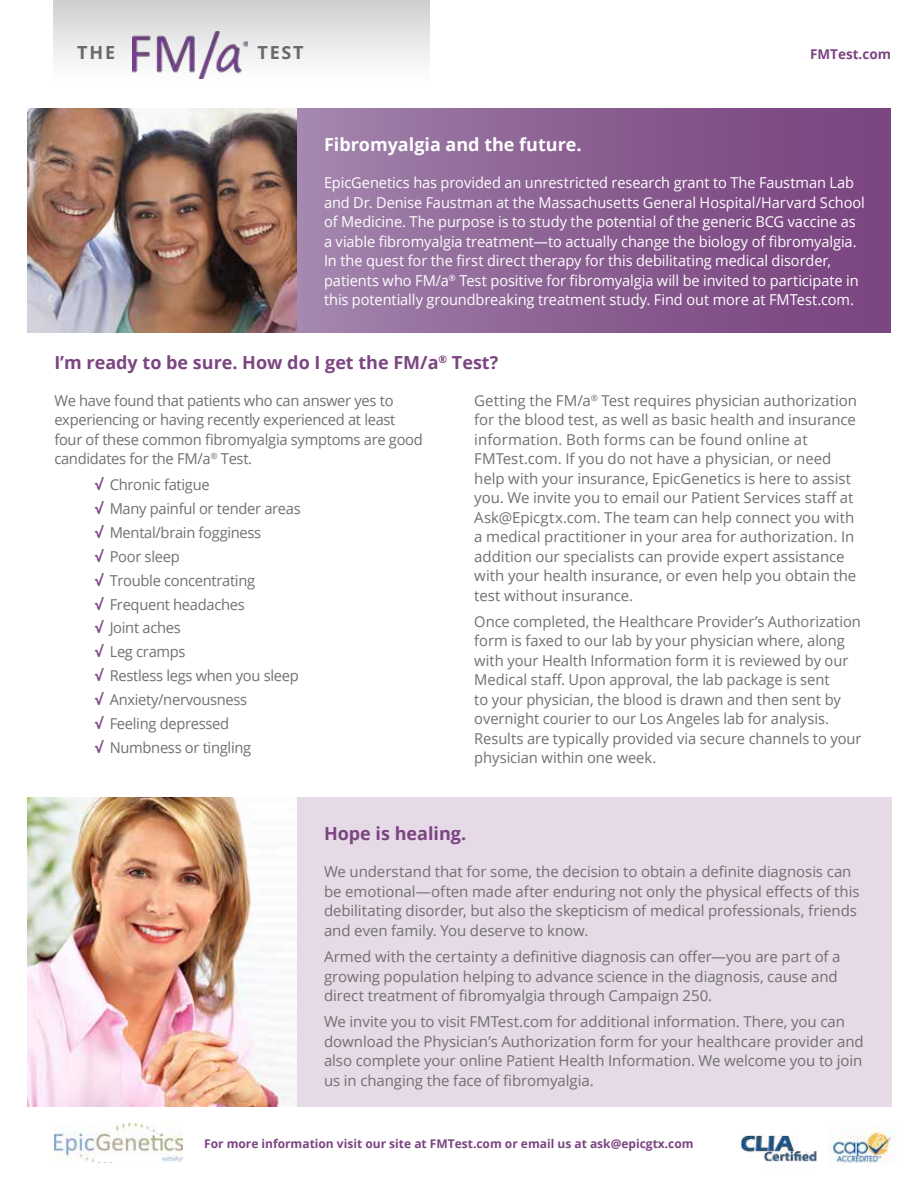
<style>
.page{position:relative;width:918px;height:1188px;background:#fff}
.page>*{position:absolute;margin:0;border:0;box-sizing:border-box;transform-origin:0 0}
.t1{font:700 18px "Open Sans";color:#7b4581}
.t2{font:700 18px "Open Sans";color:#fff}
.t3{font:700 18px "Open Sans";letter-spacing:.1em;color:#707070}
.t4{font:15px/19.5px "Open Sans";letter-spacing:-.005em;color:#707070}
.t5{font:15px/19.5px "Open Sans";letter-spacing:-.005em;color:#fff}
.t6{font:700 13.5px "Open Sans";color:#7b4581}
.t7{font:700 12px "Open Sans";color:#7b4581}
.s1{font-weight:700;color:#7b4581}
</style>
<div class="page">
<svg style="left:297px;top:109px;width:594px;height:224px;background:#8d6294"></svg>
<div style="left:27px;top:797px;width:864px;height:310px;background:#e5dae6"></div>
<img style="left:27px;top:109px;width:270px;height:224px">
<img style="left:27px;top:797px;width:270px;height:310px">
<img style="left:741px;top:1135px;width:76px;height:27px">
<img style="left:54px;top:1123px;width:129px;height:40px">
<div style="left:97px;top:1156px;width:65px;height:5px;background:#fff"></div>
<svg style="left:54px;top:0;width:376px;height:109px"></svg>
<img style="left:828px;top:1128px;width:69px;height:35px">
<p class="t3" style="left:77px;top:45px;width:39px">THE</p>
<p class="t3" style="left:257px;top:45px;width:48px">TEST</p>
<p class="t6" style="left:810px;top:49px;width:82px">FMTest.com</p>
<p class="t2" style="left:324px;top:137px;width:259px">Fibromyalgia and the future.</p>
<p class="t5" style="left:324px;top:173px;width:542px">EpicGenetics has provided an unrestricted research grant to The Faustman Lab and Dr. Denise Faustman at the Massachusetts General Hospital/Harvard School of Medicine. The purpose is to study the potential of the generic BCG vaccine as a viable fibromyalgia treatment—to actually change the biology of fibromyalgia.<br>In the quest for the first direct therapy for this debilitating medical disorder, patients who FM/a<sup>®</sup> Test positive for fibromyalgia will be invited to participate in this potentially groundbreaking treatment study. Find out more at FMTest.com.</p>
<p class="t1" style="left:54px;top:356px;width:445px">I’m ready to be sure. How do I get the FM/a<sup>®</sup> Test?</p>
<p class="t4" style="left:54px;top:390px;width:370px">We have found that patients who can answer yes to experiencing or having recently experienced at least four of these common fibromyalgia symptoms are good candidates for the FM/a<sup>®</sup> Test.</p>
<p class="t4" style="left:95px;top:473px;width:207px;line-height:23.9px"><span class="s1">√</span> Chronic fatigue<br><span class="s1">√</span> Many painful or tender areas <span class="s1">√</span> Mental/brain fogginess<br><span class="s1">√</span> Poor sleep<br><span class="s1">√</span> Trouble concentrating<br><span class="s1">√</span> Frequent headaches<br><span class="s1">√</span> Joint aches<br><span class="s1">√</span> Leg cramps<br><span class="s1">√</span> Restless legs when you sleep <span class="s1">√</span> Anxiety/nervousness<br><span class="s1">√</span> Feeling depressed<br><span class="s1">√</span> Numbness or tingling</p>
<p class="t4" style="left:474px;top:390px;width:384px">Getting the FM/a<sup>®</sup> Test requires physician authorization for the blood test, as well as basic health and insurance information. Both forms can be found online at FMTest.com. If you do not have a physician, or need help with your insurance, EpicGenetics is here to assist you. We invite you to email our Patient Services staff at Ask@Epicgtx.com. The team can help connect you with a medical practitioner in your area for authorization. In addition our specialists can provide expert assistance with your health insurance, or even help you obtain the test without insurance.</p>
<p class="t4" style="left:474px;top:611px;width:389px">Once completed, the Healthcare Provider’s Authorization form is faxed to our lab by your physician where, along with your Health Information form it is reviewed by our Medical staff. Upon approval, the lab package is sent<br>to your physician, the blood is drawn and then sent by overnight courier to our Los Angeles lab for analysis.<br>Results are typically provided via secure channels to your physician within one week.</p>
<p class="t1" style="left:324px;top:826px;width:144px">Hope is healing.</p>
<p class="t4" style="left:324px;top:862px;width:537px">We understand that for some, the decision to obtain a definite diagnosis can be emotional—often made after enduring not only the physical effects of this debilitating disorder, but also the skepticism of medical professionals, friends and even family. You deserve to know.</p>
<p class="t4" style="left:324px;top:946px;width:518px">Armed with the certainty a definitive diagnosis can offer—you are part of a growing population helping to advance science in the diagnosis, cause and direct treatment of fibromyalgia through Campaign 250.</p>
<p class="t4" style="left:324px;top:1012px;width:541px">We invite you to visit FMTest.com for additional information. There, you can download the Physician’s Authorization form for your healthcare provider and also complete your online Patient Health Information. We welcome you to join us in changing the face of fibromyalgia.</p>
<p class="t7" style="left:204px;top:1139px;width:491px">For more information visit our site at FMTest.com or email us at ask@epicgtx.com</p>
</div>
